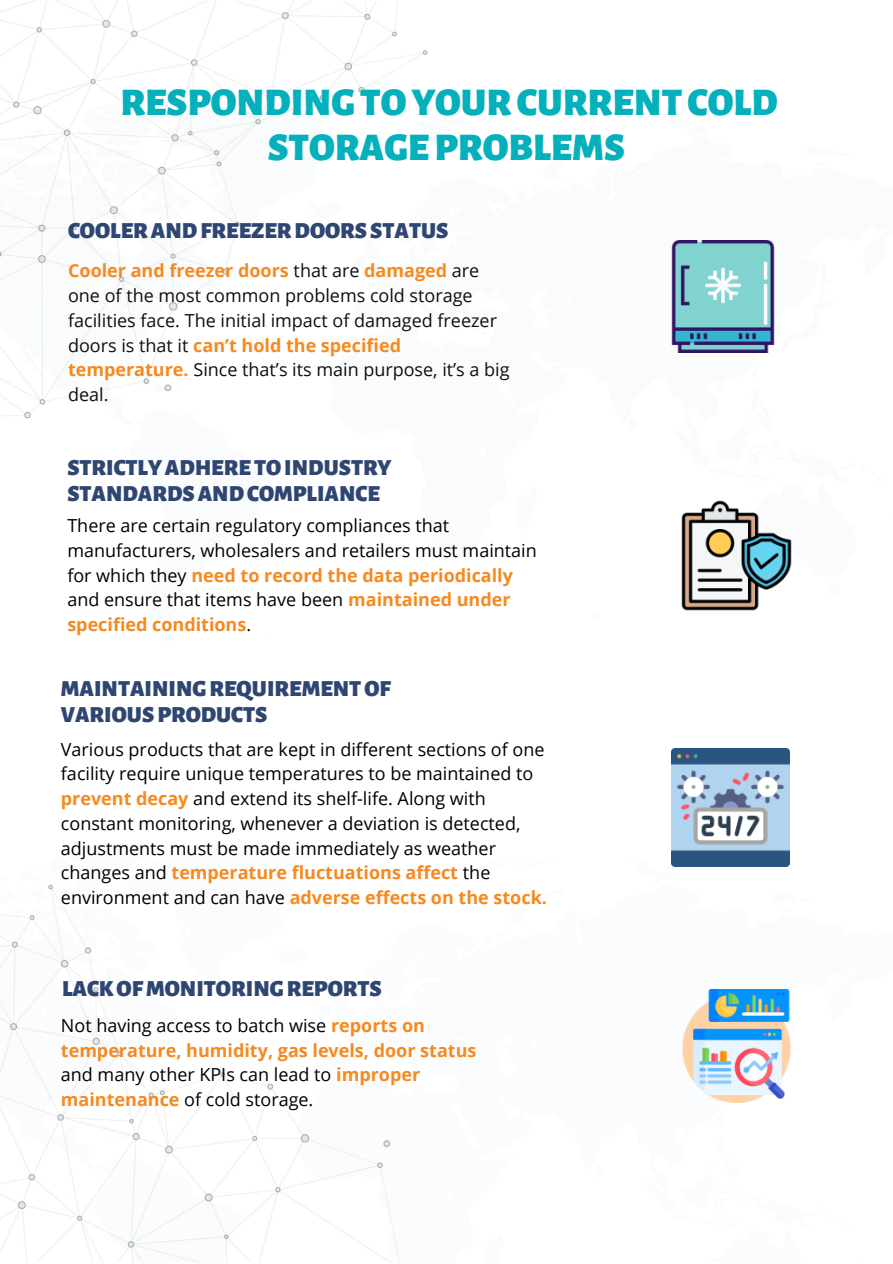
<style>
.page{position:relative;width:893px;height:1264px;background:#fff}
.page>*{position:absolute;margin:0;border:0;box-sizing:border-box;transform-origin:0 0}
.t1{font:900 39.45px/45px "Alegreya Sans";color:#03b0bb;text-align:center}
.t2{font:900 23.25px/25.8px "Alegreya Sans";color:#2f4673}
.t3{font:18px/24.8px "Open Sans";color:#000}
.t4{font:18px/24.8px "Open Sans";color:#100f0d}
.t5{font:700 18px/24.8px "Open Sans";color:#f6891f}
.s1{font-weight:700;color:#f6891f}
.s2{font-weight:400;color:#000}
</style>
<div class="page">
<img style="left:0;top:0;width:790px;height:1262px">
<img style="left:667px;top:240px;width:112px;height:113px">
<img style="left:680px;top:499px;width:112px;height:113px">
<img style="left:671px;top:749px;width:118px;height:118px">
<img style="left:680px;top:989px;width:111px;height:113px">
<h1 class="t1" style="left:120px;top:81px;width:658px">RESPONDINGTOYOURCURRENT COLD<br>STORAGEPROBLEMS</h1>
<p class="t2" style="left:68px;top:218px;width:382px">COOLERANDFREEZERDOORS STATUS</p>
<p class="t4" style="left:68px;top:258px;width:443px"><span class="s1">Cooler and freezer doors</span> that are <span class="s1">damaged</span> are one of the most common problems cold storage facilities face. The initial impact of damaged freezer doors is that it <span class="s1">can’t hold the specified temperature.</span> Since that’s its main purpose, it’s a big deal.</p>
<p class="t2" style="left:67px;top:455px;width:325px">STRICTLYADHERETOINDUSTRY<br>STANDARDSANDCOMPLIANCE</p>
<p class="t3" style="left:67px;top:512px;width:471px">There are certain regulatory compliances that manufacturers, wholesalers and retailers must maintain for which they <span class="s1">need to record the data periodically </span>and ensure that items have been <span class="s1">maintained under specified conditions</span>.</p>
<p class="t2" style="left:61px;top:676px;width:331px">MAINTAININGREQUIREMENTOF<br>VARIOUSPRODUCTS</p>
<p class="t3" style="left:61px;top:736px;width:487px">Various products that are kept in different sections of one facility require unique temperatures to be maintained to <span class="s1">prevent decay</span> and extend its shelf-life. Along with constant monitoring, whenever a deviation is detected, adjustments must be made immediately as weather changes and <span class="s1">temperature fluctuations affect</span> the environment and can have <span class="s1">adverse effects on the stock.</span></p>
<p class="t2" style="left:62px;top:976px;width:321px">LACKOFMONITORINGREPORTS</p>
<p class="t5" style="left:61px;top:1012px;width:417px"><span class="s2">Not having access to batch wise</span> reports on temperature, humidity, gas levels, door status <span class="s2">and many other KPIs can lead to</span> improper maintenance <span class="s2">of cold storage.</span></p>
</div>
